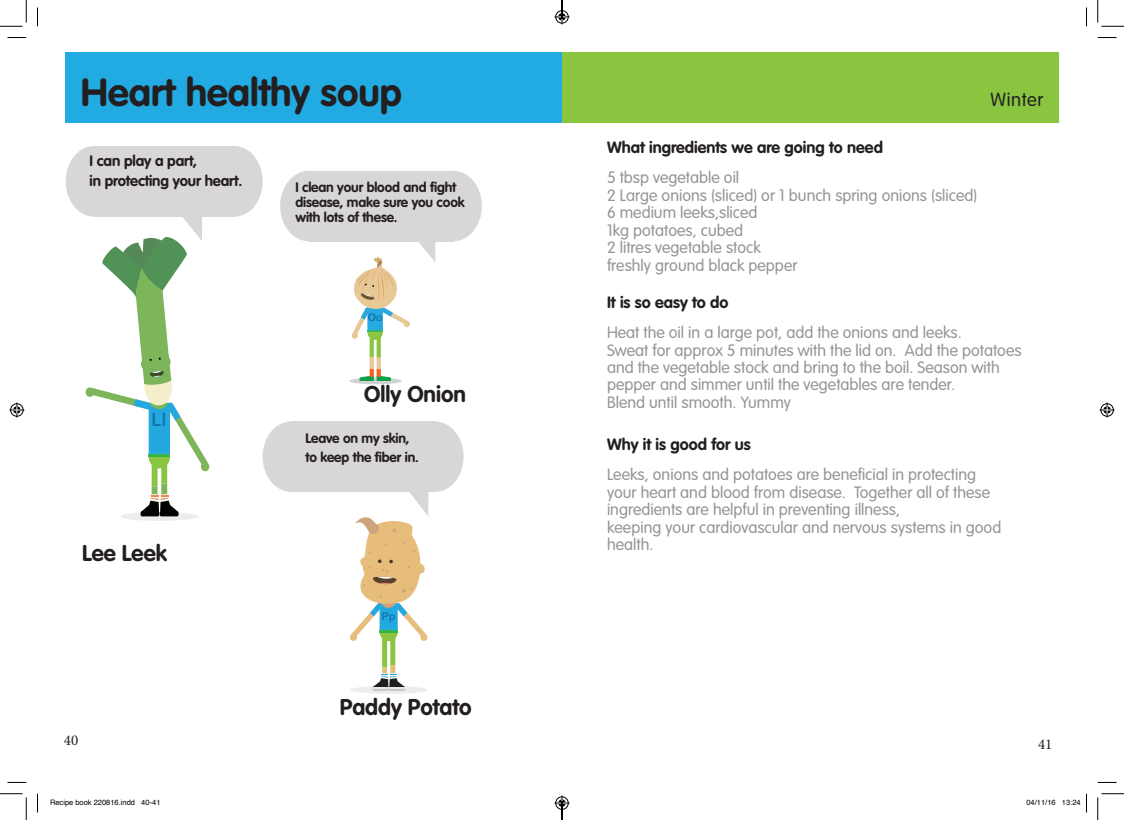
<style>
.page{position:relative;width:1124px;height:820px;background:#fff}
.page>*{position:absolute;margin:0;border:0;box-sizing:border-box;transform-origin:0 0}
.t1{font:700 38.62px "VAG Rounded Std";color:#231f20}
.t2{font:700 22.5px "VAG Rounded Std";color:#231f20}
.t3{font:300 18.75px "VAG Rounded Std";letter-spacing:.03em;color:#231f20}
.t4{font:18.5px "Arial Rounded MT Bold";color:#1077a9;scale:.9 1}
.t5{font:300 16.25px/17.5px "VAG Rounded Std";color:#939598}
.t6{font:700 16.25px "VAG Rounded Std";color:#231f20}
.t7{font:700 15px/19.9px "VAG Rounded Std";letter-spacing:-.01em;color:#231f20}
.t8{font:15px "Minion Pro";color:#231f20}
.t9{font:700 13.75px/15px "VAG Rounded Std";letter-spacing:-.01em;color:#231f20}
.t10{font:10.75px "Arial Rounded MT Bold";color:#1077a9}
.t11{font:10.5px "Arial Rounded MT Bold";color:#1277a9}
.t12{font:7.5px "Helvetica";color:#000}
</style>
<div class="page">
<div style="left:66px;top:53px;width:496px;height:70px;background:#22abe2"></div>
<div style="left:94px;top:146px;width:142px;height:70px;background:#d9d7d6"></div>
<div style="left:66px;top:146px;width:55px;height:70px;background:#d9d7d6;border-radius:50%"></div>
<div style="left:207px;top:146px;width:56px;height:70px;background:#d9d7d6;border-radius:50%"></div>
<div style="left:161px;top:483px;width:6px;height:11px;background:#7db55b"></div>
<div style="left:152px;top:486px;width:6px;height:8px;background:#7db55b"></div>
<svg style="left:121px;top:494px;width:77px;height:26px"></svg>
<svg style="left:85px;top:214px;width:124px;height:272px"></svg>
<div style="left:292px;top:421px;width:144px;height:70px;background:#d9d7d6"></div>
<div style="left:263px;top:421px;width:56px;height:70px;background:#d9d7d6;border-radius:50%"></div>
<div style="left:407px;top:421px;width:57px;height:70px;background:#d9d7d6;border-radius:50%"></div>
<svg style="left:350px;top:685px;width:77px;height:8px"></svg>
<svg style="left:350px;top:491px;width:78px;height:199px"></svg>
<div style="left:309px;top:171px;width:145px;height:70px;background:#d9d7d6"></div>
<div style="left:280px;top:171px;width:57px;height:70px;background:#d9d7d6;border-radius:50%"></div>
<div style="left:425px;top:171px;width:57px;height:70px;background:#d9d7d6;border-radius:50%"></div>
<div style="left:349px;top:377px;width:53px;height:7px;background:#d1d2d3;border-radius:50%"></div>
<svg style="left:377px;top:357px;width:4px;height:12px"></svg>
<svg style="left:370px;top:357px;width:4px;height:12px"></svg>
<svg style="left:359px;top:369px;width:32px;height:12px"></svg>
<svg style="left:352px;top:241px;width:83px;height:116px"></svg>
<div style="left:562px;top:53px;width:496px;height:70px;background:#89c53f"></div>
<svg style="left:8px;top:37px;width:18px;height:1px"></svg>
<svg style="left:1098px;top:37px;width:18px;height:1px"></svg>
<svg style="left:8px;top:781px;width:18px;height:1px"></svg>
<svg style="left:1098px;top:781px;width:18px;height:1px"></svg>
<svg style="left:37px;top:8px;width:1px;height:18px"></svg>
<svg style="left:37px;top:793px;width:1px;height:19px"></svg>
<svg style="left:1086px;top:8px;width:1px;height:18px"></svg>
<svg style="left:0;top:0;width:27px;height:27px"></svg>
<svg style="left:0;top:793px;width:27px;height:26px"></svg>
<svg style="left:1097px;top:0;width:27px;height:27px"></svg>
<svg style="left:1097px;top:793px;width:27px;height:26px"></svg>
<svg style="left:9px;top:402px;width:15px;height:15px"></svg>
<svg style="left:1099px;top:402px;width:15px;height:15px"></svg>
<svg style="left:1086px;top:793px;width:1px;height:19px"></svg>
<svg style="left:554px;top:0;width:15px;height:24px"></svg>
<svg style="left:554px;top:795px;width:15px;height:24px"></svg>
<h1 class="t1" style="left:81px;top:69px;width:323px">Heart healthy soup</h1>
<p class="t7" style="left:90px;top:152px;width:154px">I can play a part,<br>in protecting your heart.</p>
<p class="t4" style="left:152px;top:408px;width:18px">Ll</p>
<h2 class="t2" style="left:82px;top:540px;width:86px">Lee Leek</h2>
<p class="t9" style="left:295px;top:180px;width:171px">I clean your blood and fight disease, make sure you cook with lots of these.</p>
<p class="t11" style="left:368px;top:311px;width:16px">Oo</p>
<h2 class="t2" style="left:364px;top:380px;width:103px">Olly Onion</h2>
<p class="t9" style="left:305px;top:428px;width:115px;line-height:20px">Leave on my skin, to keep the fiber in.</p>
<p class="t10" style="left:382px;top:610px;width:15px">Pp</p>
<h2 class="t2" style="left:340px;top:693px;width:133px">Paddy Potato</h2>
<p class="t3" style="left:990px;top:88px;width:54px">Winter</p>
<p class="t6" style="left:607px;top:137px;width:277px">What ingredients we are going to need</p>
<p class="t5" style="left:607px;top:169px;width:372px">5 tbsp vegetable oil<br>2 Large onions (sliced) or 1 bunch spring onions (sliced)<br>6 medium leeks,sliced<br>1kg potatoes, cubed<br>2 litres vegetable stock<br>freshly ground black pepper</p>
<p class="t6" style="left:607px;top:293px;width:123px">It is so easy to do</p>
<p class="t5" style="left:607px;top:324px;width:416px">Heat the oil in a large pot, add the onions and leeks.<br>Sweat for approx 5 minutes with the lid on. Add the potatoes and the vegetable stock and bring to the boil. Season with pepper and simmer until the vegetables are tender.<br>Blend until smooth. Yummy</p>
<p class="t6" style="left:607px;top:435px;width:145px">Why it is good for us</p>
<p class="t5" style="left:607px;top:466px;width:396px">Leeks, onions and potatoes are beneficial in protecting your heart and blood from disease. Together all of these ingredients are helpful in preventing illness,<br>keeping your cardiovascular and nervous systems in good health.</p>
<p class="t8" style="left:64px;top:730px;width:16px">40</p>
<p class="t8" style="left:1038px;top:733px;width:16px">41</p>
<p class="t12" style="left:50px;top:796px;width:112px">Recipe book 220816.indd 40-41</p>
<p class="t12" style="left:1026px;top:796px;width:56px">04/11/16 13:24</p>
</div>
